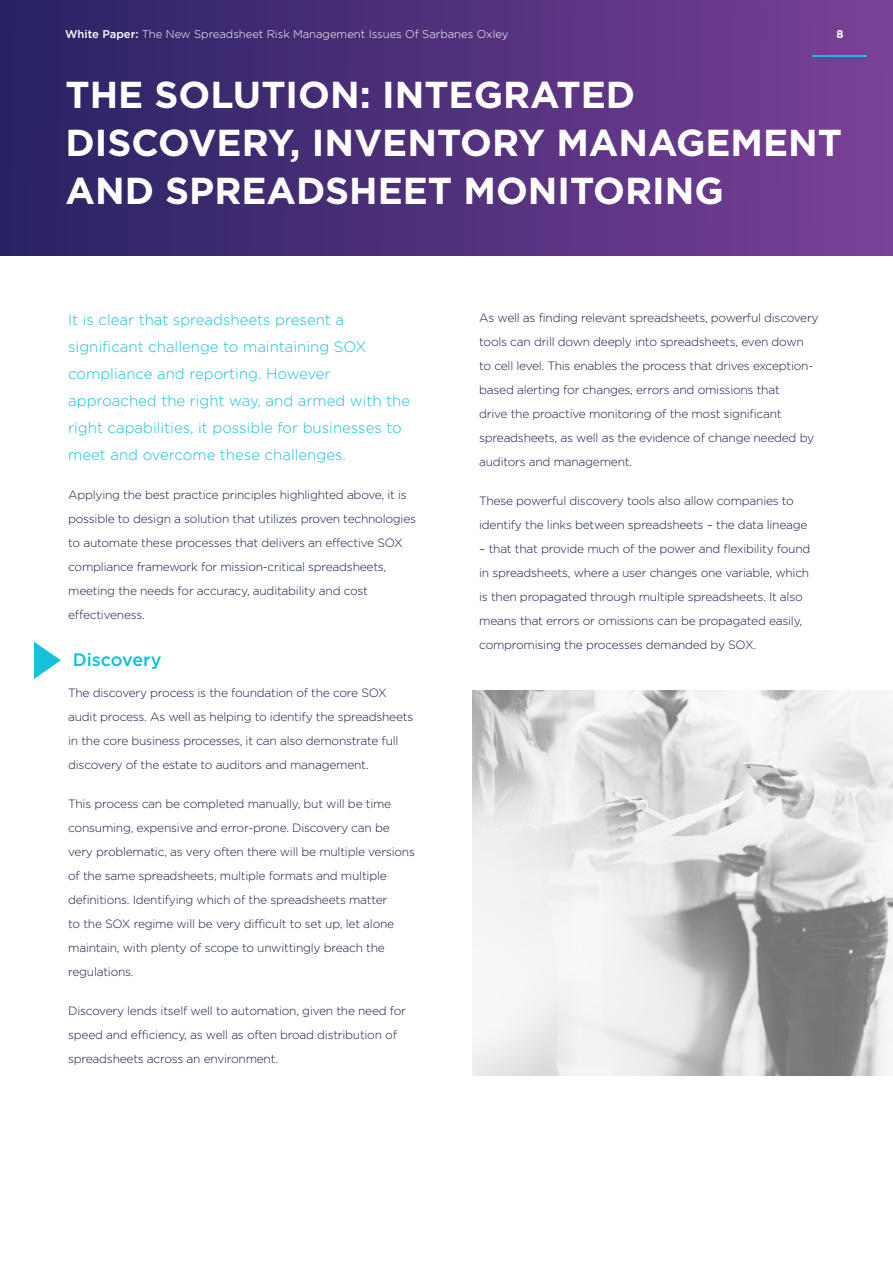
<style>
.page{position:relative;width:893px;height:1263px;background:#fff}
.page>*{position:absolute;margin:0;border:0;box-sizing:border-box;transform-origin:0 0}
.t1{font:700 37.5px/48px "Gotham HTF";color:#fff}
.t2{font:500 18px "Gotham HTF";color:#0dc0dc}
.t3{font:300 15px/27px "Gotham HTF";color:#15c0dc}
.t4{font:300 12px/24px "Gotham HTF";letter-spacing:-.02em;color:#121d46}
.t5{font:300 11.25px "Gotham HTF";color:#fff}
.t6{font:700 11.25px "Gotham HTF";color:#fff}
.s1{font-weight:500}
</style>
<div class="page">
<img style="left:0;top:0;width:893px;height:255px">
<hr style="left:812px;top:55px;width:54px;height:2px;background:#0dc0dc">
<svg style="left:34px;top:642px;width:27px;height:37px"></svg>
<img style="left:472px;top:691px;width:421px;height:384px">
<p class="t5" style="left:65px;top:28px;width:445px"><span class="s1">White Paper:</span> The New Spreadsheet Risk Management Issues Of Sarbanes Oxley</p>
<p class="t6" style="left:836px;top:28px;width:9px">8</p>
<h1 class="t1" style="left:65px;top:70px;width:778px">THE SOLUTION: INTEGRATED<br>DISCOVERY, INVENTORY MANAGEMENT<br>AND SPREADSHEET MONITORING</h1>
<p class="t3" style="left:68px;top:306px;width:343px">It is clear that spreadsheets present a significant challenge to maintaining SOX compliance and reporting. However approached the right way, and armed with the right capabilities, it possible for businesses to meet and overcome these challenges.</p>
<p class="t4" style="left:68px;top:482px;width:349px">Applying the best practice principles highlighted above, it is possible to design a solution that utilizes proven technologies to automate these processes that delivers an effective SOX compliance framework for mission-critical spreadsheets, meeting the needs for accuracy, auditability and cost effectiveness.</p>
<h2 class="t2" style="left:73px;top:649px;width:90px">Discovery</h2>
<p class="t4" style="left:68px;top:680px;width:347px">The discovery process is the foundation of the core SOX audit process. As well as helping to identify the spreadsheets in the core business processes, it can also demonstrate full discovery of the estate to auditors and management.</p>
<p class="t4" style="left:68px;top:791px;width:348px">This process can be completed manually, but will be time consuming, expensive and error-prone. Discovery can be very problematic, as very often there will be multiple versions of the same spreadsheets, multiple formats and multiple definitions. Identifying which of the spreadsheets matter<br>to the SOX regime will be very difficult to set up, let alone maintain, with plenty of scope to unwittingly breach the regulations.</p>
<p class="t4" style="left:68px;top:998px;width:339px">Discovery lends itself well to automation, given the need for speed and efficiency, as well as often broad distribution of spreadsheets across an environment.</p>
<p class="t4" style="left:479px;top:306px;width:341px">As well as finding relevant spreadsheets, powerful discovery tools can drill down deeply into spreadsheets, even down to cell level. This enables the process that drives exception&shy;based alerting for changes, errors and omissions that<br>drive the proactive monitoring of the most significant spreadsheets, as well as the evidence of change needed by auditors and management.</p>
<p class="t4" style="left:479px;top:489px;width:330px">These powerful discovery tools also allow companies to identify the links between spreadsheets – the data lineage</p>
<p class="t4" style="left:479px;top:537px;width:333px">– that that provide much of the power and flexibility found in spreadsheets, where a user changes one variable, which is then propagated through multiple spreadsheets. It also means that errors or omissions can be propagated easily, compromising the processes demanded by SOX.</p>
</div>
